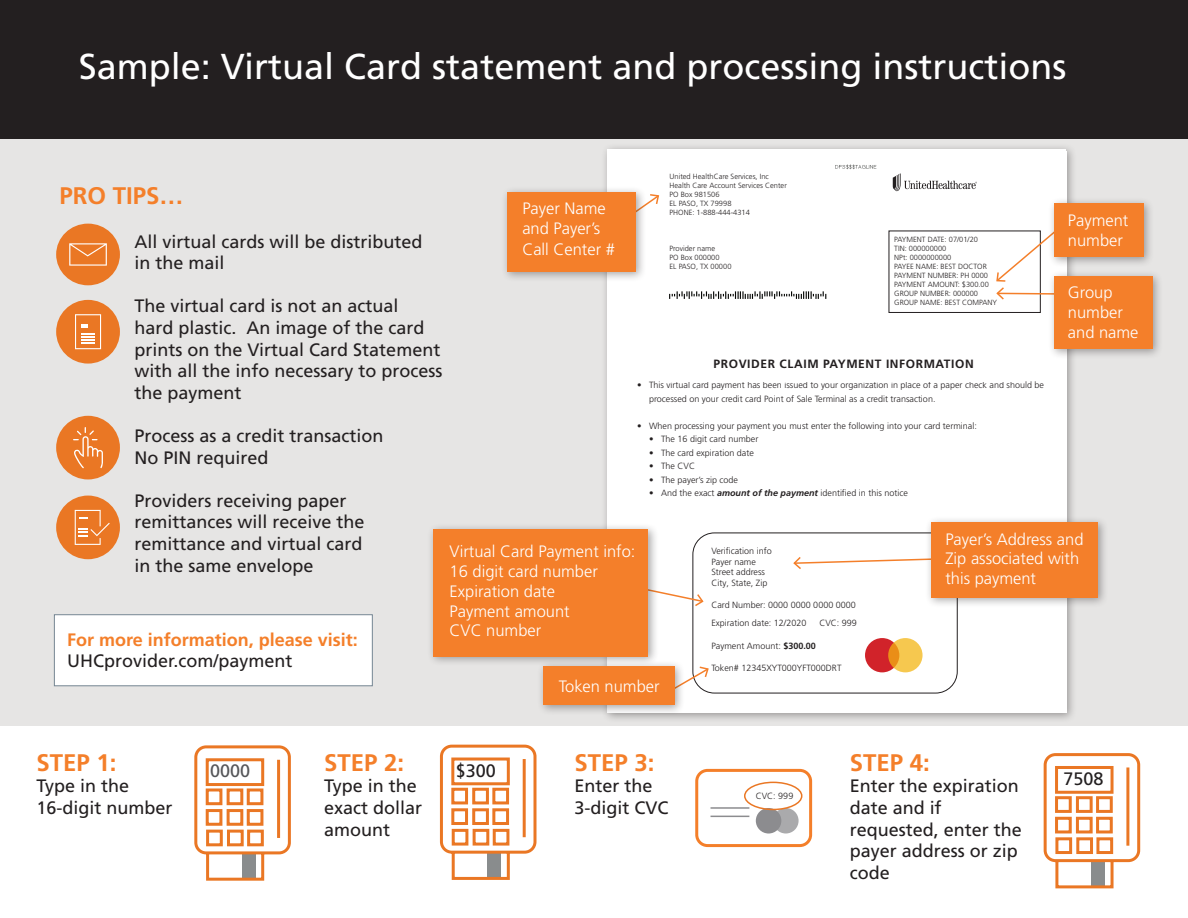
<style>
.page{position:relative;width:1188px;height:918px;background:#fff}
.page>*{position:absolute;margin:0;border:0;box-sizing:border-box;transform-origin:0 0}
.t1{font:36px "Frutiger LT Pro";color:#fff}
.t2{font:700 24px "Frutiger LT Pro";color:#f47f2a}
.t3{font:18px/21.6px "Frutiger LT Pro";color:#231f20}
.t4{font:700 18px "Frutiger LT Pro";color:#f47f2a}
.t5{font:18px "Frutiger LT Pro";color:#555659}
.t6{font:300 16.5px/19.8px "Frutiger LT Pro";color:#fff}
.t7{font:700 12px "Frutiger LT Pro";letter-spacing:.05em;color:#231f20}
.t8{font:300 9px/10.8px "Frutiger LT Pro";color:#231f20}
.t9{font:300 7.5px/9px "Frutiger LT Pro";color:#231f20}
.s1{font-weight:700;font-style:italic}
.s2{font-weight:700}
</style>
<div class="page">
<div style="left:1px;top:130px;width:1187px;height:596px;background:#e6e5e4"></div>
<div style="left:54px;top:614px;width:319px;height:72px;background:#fff;border:1px solid #768693"></div>
<div style="left:0;top:0;width:1188px;height:138px;background:#231f20"></div>
<div style="left:601px;top:143px;width:476px;height:580px;background:#231f20;opacity:.4"></div>
<div style="left:607px;top:151px;width:459px;height:365px;background:#fff"></div>
<div style="left:670px;top:173px;width:131px;height:48px;background:#fff"></div>
<div style="left:670px;top:246px;width:98px;height:38px;background:#fff"></div>
<div style="left:864px;top:173px;width:104px;height:30px;background:#fff"></div>
<svg style="left:893px;top:173px;width:84px;height:18px"></svg>
<div style="left:889px;top:231px;width:151px;height:81px;background:#fff"></div>
<div style="left:889px;top:231px;width:152px;height:82px;border:1px solid #231f20"></div>
<div style="left:637px;top:382px;width:423px;height:138px;background:#fff"></div>
<div style="left:670px;top:359px;width:348px;height:23px;background:#fff"></div>
<div style="left:607px;top:516px;width:459px;height:196px;background:#fff"></div>
<div style="left:693px;top:533px;width:264px;height:160px;border:1px solid #231f20;border-radius:22px"></div>
<div style="left:865px;top:638px;width:34px;height:34px;background:#d1232a;border-radius:50%"></div>
<svg style="left:888px;top:638px;width:35px;height:34px"></svg>
<div style="left:756px;top:808px;width:25px;height:26px;background:#8c8c8f;border-radius:50%"></div>
<svg style="left:773px;top:808px;width:26px;height:26px"></svg>
<svg style="left:647px;top:193px;width:13px;height:28px"></svg>
<svg style="left:995px;top:228px;width:68px;height:73px"></svg>
<svg style="left:659px;top:586px;width:45px;height:22px"></svg>
<svg style="left:793px;top:557px;width:132px;height:12px"></svg>
<svg style="left:685px;top:665px;width:25px;height:28px"></svg>
<div style="left:427px;top:523px;width:232px;height:144px;background:#231f20;opacity:.4"></div>
<div style="left:434px;top:529px;width:214px;height:127px;background:#f47f2a"></div>
<div style="left:537px;top:660px;width:148px;height:55px;background:#231f20;opacity:.4"></div>
<div style="left:544px;top:667px;width:131px;height:38px;background:#f47f2a"></div>
<div style="left:501px;top:186px;width:146px;height:96px;background:#231f20;opacity:.4"></div>
<div style="left:507px;top:192px;width:129px;height:80px;background:#f47f2a"></div>
<div style="left:1048px;top:197px;width:106px;height:71px;background:#231f20;opacity:.4"></div>
<div style="left:1054px;top:203px;width:90px;height:54px;background:#f47f2a"></div>
<div style="left:1048px;top:270px;width:115px;height:90px;background:#231f20;opacity:.4"></div>
<div style="left:1054px;top:276px;width:98px;height:73px;background:#f47f2a"></div>
<div style="left:925px;top:516px;width:183px;height:92px;background:#231f20;opacity:.4"></div>
<div style="left:932px;top:523px;width:166px;height:75px;background:#f47f2a"></div>
<div style="left:56px;top:224px;width:64px;height:61px;background:#ea7724;border-radius:50%"></div>
<svg style="left:69px;top:243px;width:38px;height:23px"></svg>
<div style="left:56px;top:300px;width:64px;height:64px;background:#ea7724;border-radius:50%"></div>
<svg style="left:75px;top:314px;width:26px;height:35px"></svg>
<div style="left:56px;top:416px;width:64px;height:63px;background:#ea7724;border-radius:50%"></div>
<svg style="left:73px;top:427px;width:30px;height:41px"></svg>
<div style="left:56px;top:496px;width:64px;height:63px;background:#ea7724;border-radius:50%"></div>
<svg style="left:75px;top:510px;width:35px;height:35px"></svg>
<svg style="left:194px;top:745px;width:97px;height:136px"></svg>
<svg style="left:439px;top:744px;width:98px;height:136px"></svg>
<svg style="left:1043px;top:753px;width:98px;height:136px"></svg>
<div style="left:695px;top:769px;width:117px;height:78px;border:3px solid #f47f2a;border-radius:11px"></div>
<hr style="left:711px;top:807px;width:38px;height:2px;background:#8c8c8f">
<hr style="left:711px;top:816px;width:38px;height:1px;background:#8c8c8f">
<div style="left:744px;top:782px;width:58px;height:28px;border:2px solid #ea7724;border-radius:50%"></div>
<h1 class="t1" style="left:79px;top:45px;width:989px">Sample: Virtual Card statement and processing instructions</h1>
<p class="t9" style="left:670px;top:172px;width:119px">United HealthCare Services, Inc<br>Health Care Account Services Center<br>PO Box 981506<br>EL PASO, TX 79998<br>PHONE: 1-888-444-4314</p>
<p class="t9" style="left:670px;top:244px;width:63px">Provider name<br>PO Box 000000<br>EL PASO, TX 00000</p>
<p class="t9" style="left:894px;top:235px;width:104px">PAYMENT DATE: 07/01/20<br>TIN: 000000000<br>NPt: 0000000000<br>PAYEE NAME: BEST DOCTOR<br>PAYMENT NUMBER: PH 0000<br>PAYMENT AMOUNT: $300.00<br>GROUP NUMBER: 000000<br>GROUP NAME: BEST COMPANY</p>
<h2 class="t2" style="left:60px;top:182px;width:126px">PRO TIPS…</h2>
<h3 class="t3" style="left:135px;top:231px;width:290px">All virtual cards will be distributed in the mail</h3>
<h3 class="t3" style="left:135px;top:295px;width:310px">The virtual card is not an actual<br>hard plastic. An image of the card prints on the Virtual Card Statement with all the info necessary to process the payment</h3>
<h3 class="t3" style="left:135px;top:425px;width:251px">Process as a credit transaction<br>No PIN required</h3>
<h3 class="t3" style="left:135px;top:490px;width:232px">Providers receiving paper remittances will receive the remittance and virtual card in the same envelope</h3>
<h3 class="t6" style="left:522px;top:199px;width:85px">Payer Name and Payer’s</h3>
<h3 class="t6" style="left:522px;top:240px;width:94px">Call Center #</h3>
<h3 class="t6" style="left:1068px;top:210px;width:62px">Payment number</h3>
<h3 class="t6" style="left:1068px;top:283px;width:72px">Group number and name</h3>
<h3 class="t7" style="left:714px;top:357px;width:262px">PROVIDER CLAIM PAYMENT INFORMATION</h3>
<p class="t8" style="left:649px;top:378px;width:396px;line-height:13.5px;text-indent:-12px">• This virtual card payment has been issued to your organization in place of a paper check and should be processed on your credit card Point of Sale Terminal as a credit transaction.</p>
<p class="t8" style="left:637px;top:420px;width:341px">• When processing your payment you must enter the following into your card terminal:</p>
<p class="t8" style="left:649px;top:434px;width:111px">• The 16 digit card number</p>
<p class="t8" style="left:649px;top:447px;width:106px">• The card expiration date</p>
<p class="t8" style="left:649px;top:461px;width:48px">• The CVC</p>
<p class="t8" style="left:649px;top:474px;width:91px">• The payer’s zip code</p>
<p class="t8" style="left:649px;top:488px;width:260px">• And the exact <span class="s1">amount of the payment</span> identified in this notice</p>
<h3 class="t6" style="left:945px;top:529px;width:140px">Payer’s Address and<br>Zip associated with this payment</h3>
<h3 class="t6" style="left:450px;top:542px;width:187px">Virtual Card Payment info:<br>16 digit card number<br>Expiration date<br>Payment amount<br>CVC number</h3>
<p class="t8" style="left:711px;top:545px;width:62px">Verification info<br>Payer name<br>Street address<br>City, State, Zip</p>
<p class="t8" style="left:711px;top:595px;width:146px;line-height:18px">Card Number: 0000 0000 0000 0000<br>Expiration date: 12/2020</p>
<p class="t8" style="left:819px;top:617px;width:39px">CVC: 999</p>
<h3 class="t4" style="left:67px;top:629px;width:292px">For more information, please visit:</h3>
<h3 class="t3" style="left:67px;top:650px;width:227px">UHCprovider.com/payment</h3>
<p class="t8" style="left:711px;top:640px;width:106px">Payment Amount: <span class="s2">$300.00</span></p>
<p class="t8" style="left:711px;top:662px;width:132px">Token# 12345XYT000YFT000DRT</p>
<h2 class="t2" style="left:36px;top:748px;width:82px">STEP 1:</h2>
<h3 class="t3" style="left:36px;top:775px;width:138px">Type in the<br>16-digit number</h3>
<h2 class="t2" style="left:324px;top:748px;width:82px">STEP 2:</h2>
<h3 class="t3" style="left:324px;top:775px;width:100px">Type in the exact dollar amount</h3>
<h3 class="t5" style="left:210px;top:761px;width:42px">0000</h3>
<h3 class="t3" style="left:456px;top:760px;width:42px">$300</h3>
<h3 class="t6" style="left:559px;top:676px;width:102px">Token number</h3>
<h2 class="t2" style="left:574px;top:748px;width:82px">STEP 3:</h2>
<h3 class="t3" style="left:574px;top:775px;width:96px">Enter the<br>3-digit CVC</h3>
<p class="t8" style="left:756px;top:790px;width:39px">CVC: 999</p>
<h2 class="t2" style="left:850px;top:748px;width:82px">STEP 4:</h2>
<h3 class="t3" style="left:850px;top:775px;width:174px">Enter the expiration date and if requested, enter the payer address or zip code</h3>
<h3 class="t3" style="left:1064px;top:768px;width:42px">7508</h3>
</div>
